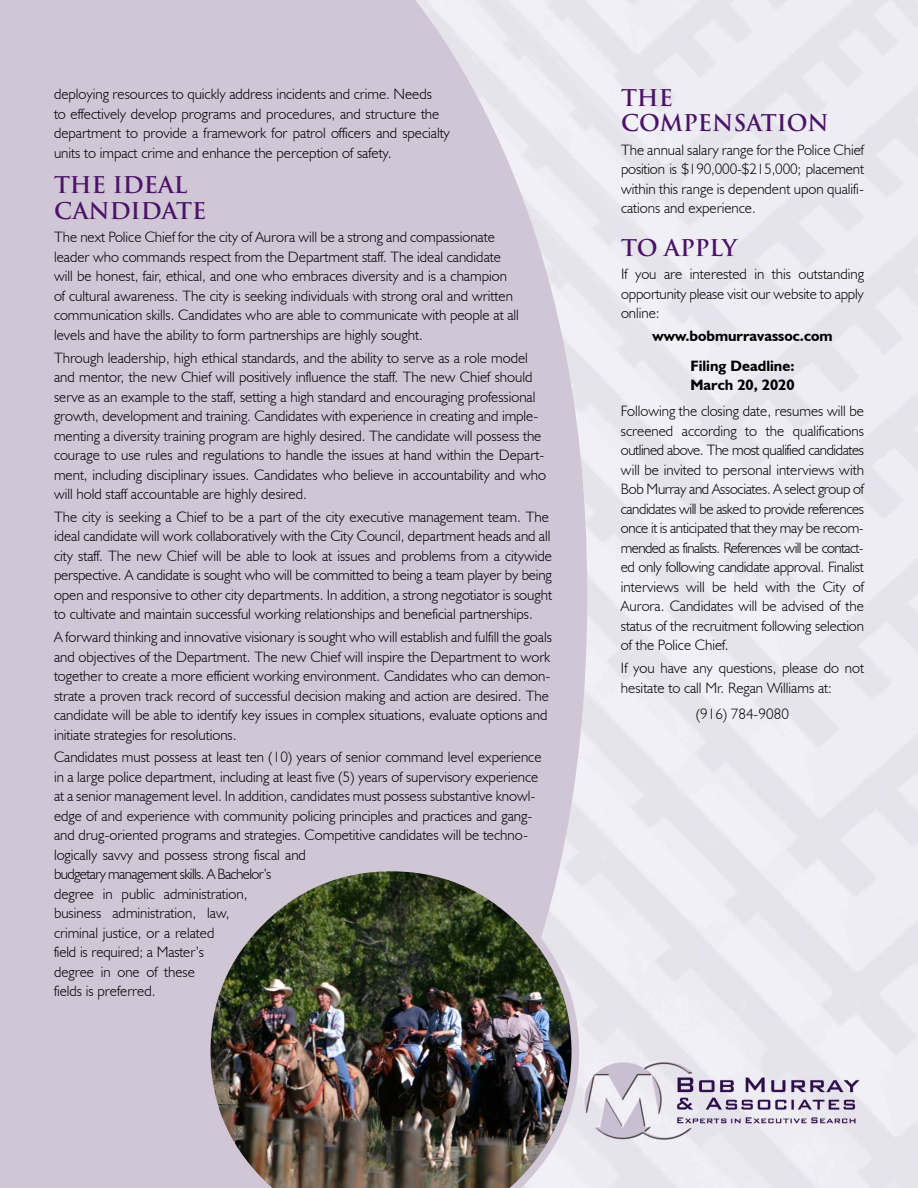
<style>
.page{position:relative;width:918px;height:1188px;background:#fff}
.page>*{position:absolute;margin:0;border:0;box-sizing:border-box;transform-origin:0 0}
.t1{font:700 22.5px/25.5px "Trajan";color:#4b1368}
.t2{font:300 15px/19.5px "Humanist 521 BT";color:#000}
.t3{font:700 15px/29.5px "Humanist 521 BT";color:#000;text-align:center}
</style>
<div class="page">
<img style="left:587px;top:0;width:331px;height:1188px">
<div style="left:0;top:0;width:587px;height:1188px;background:#d0c6d6"></div>
<img style="left:203px;top:864px;width:376px;height:324px">
<p class="t2" style="left:54px;top:84px;width:397px">deploying resources to quickly address incidents and crime. Needs<br>to effectively develop programs and procedures, and structure the department to provide a framework for patrol officers and specialty units to impact crime and enhance the perception of safety.</p>
<h1 class="t1" style="left:54px;top:172px;width:154px">THE IDEAL<br>CANDIDATE</h1>
<p class="t2" style="left:54px;top:227px;width:466px">The next Police Chief for the city of Aurora will be a strong and compassionate leader who commands respect from the Department staff. The ideal candidate will be honest, fair, ethical, and one who embraces diversity and is a champion of cultural awareness. The city is seeking individuals with strong oral and written communication skills. Candidates who are able to communicate with people at all levels and have the ability to form partnerships are highly sought.</p>
<p class="t2" style="left:54px;top:348px;width:493px">Through leadership, high ethical standards, and the ability to serve as a role model and mentor, the new Chief will positively influence the staff. The new Chief should serve as an example to the staff, setting a high standard and encouraging professional growth, development and training. Candidates with experience in creating and imple&shy;menting a diversity training program are highly desired. The candidate will possess the courage to use rules and regulations to handle the issues at hand within the Depart&shy;ment, including disciplinary issues. Candidates who believe in accountability and who will hold staff accountable are highly desired.</p>
<p class="t2" style="left:54px;top:507px;width:500px">The city is seeking a Chief to be a part of the city executive management team. The ideal candidate will work collaboratively with the City Council, department heads and all city staff. The new Chief will be able to look at issues and problems from a citywide perspective. A candidate is sought who will be committed to being a team player by being open and responsive to other city departments. In addition, a strong negotiator is sought to cultivate and maintain successful working relationships and beneficial partnerships.</p>
<p class="t2" style="left:54px;top:627px;width:499px">A forward thinking and innovative visionary is sought who will establish and fulfill the goals and objectives of the Department. The new Chief will inspire the Department to work together to create a more efficient working environment. Candidates who can demon&shy;strate a proven track record of successful decision making and action are desired. The candidate will be able to identify key issues in complex situations, evaluate options and initiate strategies for resolutions.</p>
<p class="t2" style="left:54px;top:747px;width:489px">Candidates must possess at least ten (10) years of senior command level experience in a large police department, including at least five (5) years of supervisory experience at a senior management level. In addition, candidates must possess substantive knowl&shy;edge of and experience with community policing principles and practices and gang&shy;and drug-oriented programs and strategies. Competitive candidates will be techno&shy;logically savvy and possess strong fiscal and<br>budgetary management skills. A Bachelor’s<br>degree in public administration,<br>business administration, law,<br>criminal justice, or a related<br>field is required; a Master’s<br>degree in one of these<br>fields is preferred.</p>
<h1 class="t1" style="left:621px;top:85px;width:209px">THE<br>COMPENSATION</h1>
<p class="t2" style="left:621px;top:140px;width:245px;text-align:justify">The annual salary range for the Police Chief position is $190,000-$215,000; placement within this range is dependent upon qualifi&shy;cations and experience.</p>
<h1 class="t1" style="left:621px;top:235px;width:118px">TO APPLY</h1>
<p class="t2" style="left:621px;top:264px;width:244px;text-align:justify">If you are interested in this outstanding opportunity please visit our website to apply online:</p>
<p class="t3" style="left:652px;top:321px;width:182px">www.bobmurravassoc.com<br>Filing Deadline:</p>
<p class="t3" style="left:690px;top:370px;width:106px">March 20, 2020</p>
<p class="t2" style="left:621px;top:401px;width:245px;text-align:justify">Following the closing date, resumes will be screened according to the qualifications outlined above. The most qualified candidates will be invited to personal interviews with Bob Murray and Associates. A select group of candidates will be asked to provide references once it is anticipated that they may be recom&shy;mended as finalists. References will be contact&shy;ed only following candidate approval. Finalist interviews will be held with the City of Aurora. Candidates will be advised of the status of the recruitment following selection of the Police Chief.</p>
<p class="t2" style="left:621px;top:658px;width:245px">If you have any questions, please do not hesitate to call Mr. Regan Williams at:</p>
<p class="t2" style="left:696px;top:704px;width:94px">(916) 784-9080</p>
</div>
